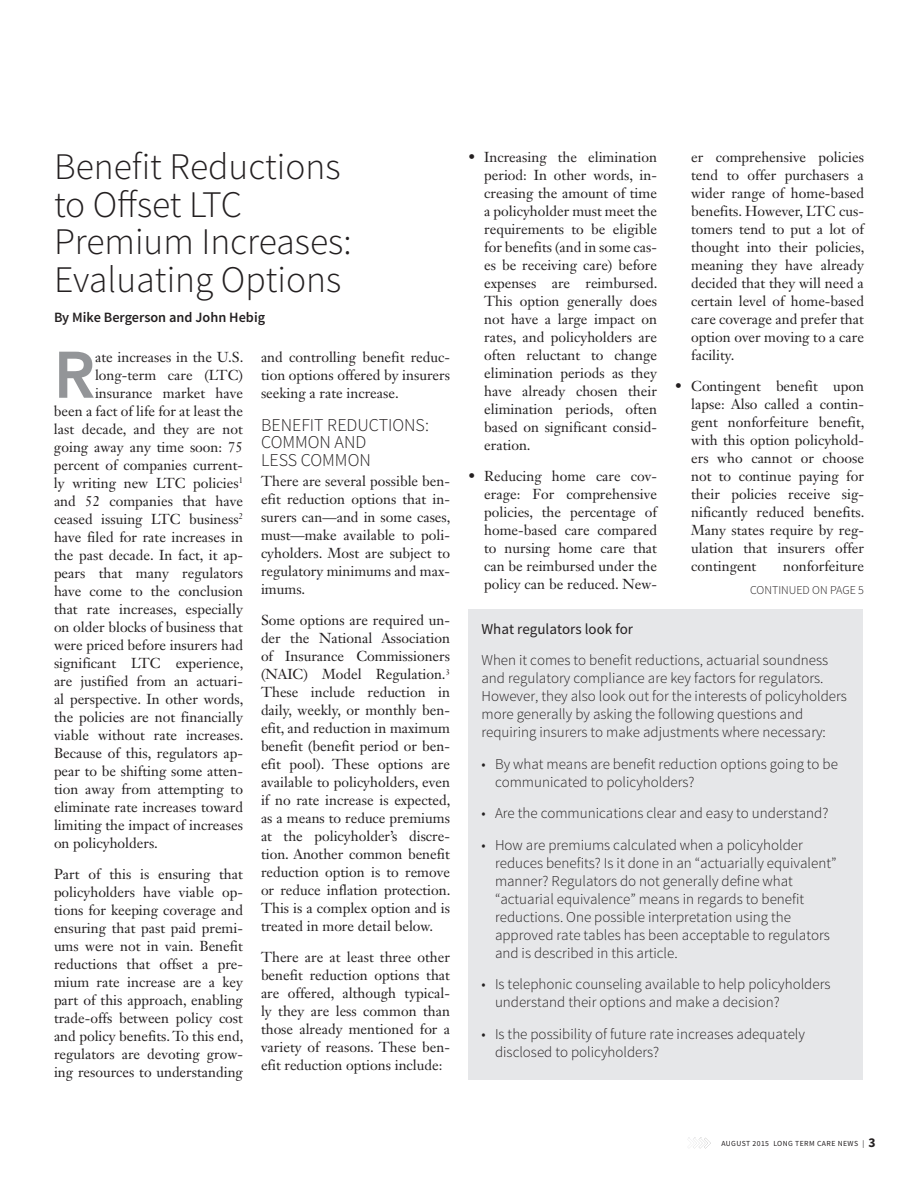
<style>
.page{position:relative;width:918px;height:1188px;background:#fff}
.page>*{position:absolute;margin:0;border:0;box-sizing:border-box;transform-origin:0 0}
.t1{font:800 65.1px "Avenir LT Std";color:#939598}
.t2{font:300 37.5px/37.5px "Source Sans Pro";color:#231f20}
.t3{font:300 18px/17.7px "Source Sans Pro";color:#231f20}
.t4{font:300 15px/18px "Source Sans Pro";color:#231f20}
.t5{font:15px "Source Sans Pro";color:#231f20}
.t6{font:14.25px/18px "Janson Text LT Std";color:#231f20;text-align:justify}
.t7{font:600 14.25px "Source Sans Pro";color:#231f20}
.t8{font:300 12px "Source Sans Pro";color:#231f20}
.t9{font:7.8px "Source Sans Pro";letter-spacing:.05em;color:#231f20}
.s1{font-weight:700;font-size:13.5px}
</style>
<div class="page">
<div style="left:468px;top:609px;width:394px;height:471px;background:#e6e7e9"></div>
<svg style="left:689px;top:1138px;width:22px;height:11px"></svg>
<h2 class="t2" style="left:54px;top:148px;width:299px">Benefit Reductions to Offset LTC<br>Premium Increases:<br>Evaluating Options</h2>
<p class="t7" style="left:54px;top:308px;width:213px">By Mike Bergerson and John Hebig</p>
<h1 class="t1" style="left:54px;top:337px;width:43px">R</h1>
<p class="t6" style="left:95px;top:348px;width:150px">ate increases in the U.S.</p>
<p class="t6" style="left:95px;top:366px;width:149px">long-term care (LTC)</p>
<p class="t6" style="left:95px;top:384px;width:149px">insurance market have</p>
<p class="t6" style="left:54px;top:402px;width:191px">been a fact of life for at least the</p>
<p class="t6" style="left:54px;top:420px;width:190px">last decade, and they are not</p>
<p class="t6" style="left:54px;top:438px;width:190px">going away any time soon: 75</p>
<p class="t6" style="left:54px;top:456px;width:191px">percent of companies current-</p>
<p class="t6" style="left:54px;top:474px;width:191px">ly writing new LTC policies<sup>1</sup></p>
<p class="t6" style="left:54px;top:492px;width:191px">and 52 companies that have</p>
<p class="t6" style="left:54px;top:510px;width:190px">ceased issuing LTC business<sup>2</sup></p>
<p class="t6" style="left:54px;top:528px;width:190px">have filed for rate increases in</p>
<p class="t6" style="left:54px;top:546px;width:191px">the past decade. In fact, it ap-</p>
<p class="t6" style="left:54px;top:564px;width:191px">pears that many regulators</p>
<p class="t6" style="left:54px;top:582px;width:190px">have come to the conclusion</p>
<p class="t6" style="left:54px;top:600px;width:191px">that rate increases, especially</p>
<p class="t6" style="left:54px;top:618px;width:190px">on older blocks of business that</p>
<p class="t6" style="left:54px;top:636px;width:191px">were priced before insurers had</p>
<p class="t6" style="left:54px;top:654px;width:191px">significant LTC experience,</p>
<p class="t6" style="left:54px;top:672px;width:190px">are justified from an actuari-</p>
<p class="t6" style="left:54px;top:690px;width:191px">al perspective. In other words,</p>
<p class="t6" style="left:54px;top:708px;width:190px">the policies are not financially</p>
<p class="t6" style="left:54px;top:726px;width:191px">viable without rate increases.</p>
<p class="t6" style="left:54px;top:744px;width:191px">Because of this, regulators ap-</p>
<p class="t6" style="left:54px;top:762px;width:191px">pear to be shifting some atten-</p>
<p class="t6" style="left:54px;top:780px;width:190px">tion away from attempting to</p>
<p class="t6" style="left:54px;top:798px;width:190px">eliminate rate increases toward</p>
<p class="t6" style="left:54px;top:816px;width:190px">limiting the impact of increases</p>
<p class="t6" style="left:54px;top:834px;width:105px">on policyholders.</p>
<p class="t6" style="left:54px;top:865px;width:191px">Part of this is ensuring that policyholders have viable op&shy;tions for keeping coverage and ensuring that past paid premi&shy;ums were not in vain. Benefit reductions that offset a pre&shy;mium rate increase are a key part of this approach, enabling trade-offs between policy cost and policy benefits. To this end, regulators are devoting grow&shy;ing resources to understanding</p>
<p class="t6" style="left:261px;top:348px;width:191px">and controlling benefit reduc&shy;tion options offered by insurers seeking a rate increase.</p>
<p class="t3" style="left:261px;top:416px;width:169px">BENEFIT REDUCTIONS:<br>COMMON AND<br>LESS COMMON</p>
<p class="t6" style="left:261px;top:472px;width:191px">There are several possible ben&shy;efit reduction options that in&shy;surers can—and in some cases, must—make available to poli&shy;cyholders. Most are subject to regulatory minimums and max&shy;imums.</p>
<p class="t6" style="left:261px;top:611px;width:191px">Some options are required un&shy;der the National Association of Insurance Commissioners (NAIC) Model Regulation.<sup>3<br></sup>These include reduction in daily, weekly, or monthly ben&shy;efit, and reduction in maximum benefit (benefit period or ben&shy;efit pool). These options are available to policyholders, even if no rate increase is expected, as a means to reduce premiums at the policyholder’s discre&shy;tion. Another common benefit reduction option is to remove or reduce inflation protection.<br>This is a complex option and is treated in more detail below.</p>
<p class="t6" style="left:261px;top:948px;width:191px">There are at least three other benefit reduction options that are offered, although typical&shy;ly they are less common than those already mentioned for a variety of reasons. These ben&shy;efit reduction options include:</p>
<p class="t6" style="left:484px;top:148px;width:175px;text-indent:-16px">• Increasing the elimination period: In other words, in&shy;creasing the amount of time a policyholder must meet the requirements to be eligible for benefits (and in some cas&shy;es be receiving care) before expenses are reimbursed.<br>This option generally does not have a large impact on rates, and policyholders are often reluctant to change elimination periods as they have already chosen their elimination periods, often based on significant consid&shy;eration.</p>
<p class="t6" style="left:484px;top:467px;width:174px;text-indent:-16px">• Reducing home care cov&shy;erage: For comprehensive policies, the percentage of home-based care compared to nursing home care that can be reimbursed under the policy can be reduced. New-</p>
<p class="t6" style="left:691px;top:148px;width:175px">er comprehensive policies tend to offer purchasers a wider range of home-based benefits. However, LTC cus&shy;tomers tend to put a lot of thought into their policies, meaning they have already decided that they will need a certain level of home-based care coverage and prefer that option over moving to a care facility.</p>
<p class="t6" style="left:691px;top:377px;width:175px;text-indent:-16px">• Contingent benefit upon lapse: Also called a contin&shy;gent nonforfeiture benefit, with this option policyhold&shy;ers who cannot or choose not to continue paying for their policies receive sig&shy;nificantly reduced benefits.<br>Many states require by reg&shy;ulation that insurers offer contingent</p>
<p class="t6" style="left:783px;top:557px;width:82px">nonforfeiture</p>
<p class="t8" style="left:750px;top:583px;width:115px">CONTINUED ON PAGE 5</p>
<p class="t5" style="left:482px;top:620px;width:153px">What regulators look for</p>
<p class="t4" style="left:482px;top:651px;width:367px">When it comes to benefit reductions, actuarial soundness and regulatory compliance are key factors for regulators.<br>However, they also look out for the interests of policyholders more generally by asking the following questions and requiring insurers to make adjustments where necessary:</p>
<p class="t4" style="left:495px;top:755px;width:345px;text-indent:-14px">• By what means are benefit reduction options going to be communicated to policyholders?</p>
<p class="t4" style="left:482px;top:804px;width:348px">• Are the communications clear and easy to understand?</p>
<p class="t4" style="left:495px;top:836px;width:343px;text-indent:-14px">• How are premiums calculated when a policyholder reduces benefits? Is it done in an “actuarially equivalent” manner? Regulators do not generally define what “actuarial equivalence” means in regards to benefit reductions. One possible interpretation using the approved rate tables has been acceptable to regulators and is described in this article.</p>
<p class="t4" style="left:495px;top:975px;width:337px;text-indent:-14px">• Is telephonic counseling available to help policyholders understand their options and make a decision?</p>
<p class="t4" style="left:495px;top:1025px;width:312px;text-indent:-14px">• Is the possibility of future rate increases adequately disclosed to policyholders?</p>
<p class="t9" style="left:721px;top:1138px;width:156px">AUGUST 2015 LONG TERM CARE NEWS | <span class="s1">3</span></p>
</div>
